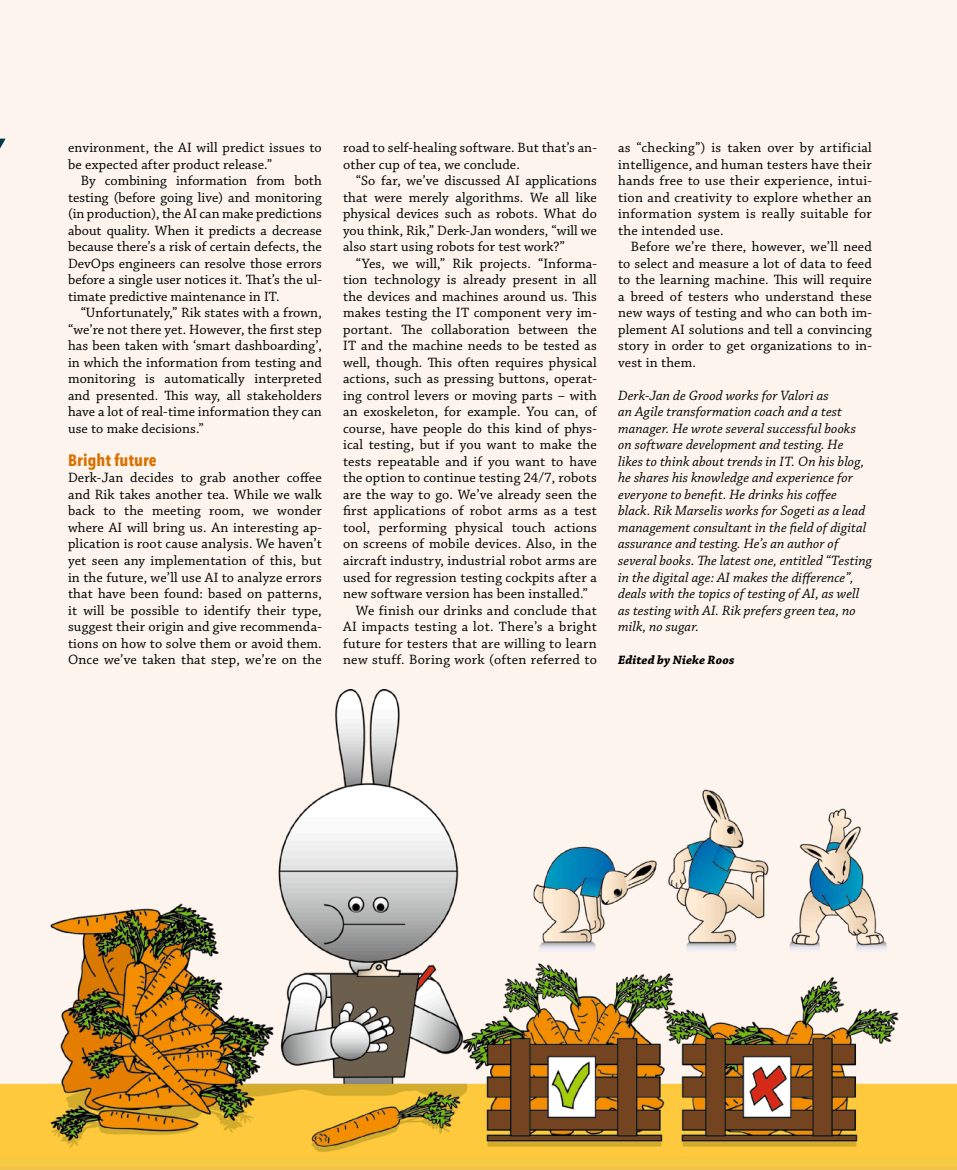
<style>
.page{position:relative;width:957px;height:1170px;background:#fff}
.page>*{position:absolute;margin:0;border:0;box-sizing:border-box;transform-origin:0 0}
.Tussenkop{font:700 16.5px "Avenir Next Condensed";letter-spacing:.01em;color:#d97000}
.Body{font:14.25px/16.5px "Chaparral Pro";letter-spacing:.01em;color:#000;text-align:justify}
.Over_de_auteur{font:italic 14.25px/16.5px "Chaparral Pro";letter-spacing:.005em;color:#000}
.Body_1ste_alinea{font:14.25px/16.5px "Chaparral Pro";letter-spacing:.01em;color:#000;text-align:justify}
.Redactie{font:italic 700 12.75px "Chaparral Pro";letter-spacing:.005em;color:#000}
</style>
<div class="page">
<div style="left:0;top:0;width:957px;height:1169px;background:#fdf5ed"></div>
<svg style="left:0;top:139px;width:6px;height:10px"></svg>
<img style="left:0;top:689px;width:957px;height:480px">
<p class="Body" style="left:68px;top:140px;width:255px">environment, the AI will predict issues to be expected after product release.”</p>
<p class="Body" style="left:68px;top:173px;width:255px;text-indent:13px">By combining information from both testing (before going live) and monitoring (in production), the AI can make predictions about quality. When it predicts a decrease because there’s a risk of certain defects, the DevOps engineers can resolve those errors before a single user notices it. That’s the ul&shy;timate predictive maintenance in IT.</p>
<p class="Body" style="left:68px;top:305px;width:255px;text-indent:13px">“Unfortunately,” Rik states with a frown, “we’re not there yet. However, the first step has been taken with ‘smart dashboarding’, in which the information from testing and monitoring is automatically interpreted and presented. This way, all stakeholders have a lot of real-time information they can use to make decisions.”</p>
<p class="Tussenkop" style="left:68px;top:450px;width:90px">Bright future</p>
<p class="Body_1ste_alinea" style="left:68px;top:470px;width:255px">Derk-Jan decides to grab another coffee and Rik takes another tea. While we walk back to the meeting room, we wonder where AI will bring us. An interesting ap&shy;plication is root cause analysis. We haven’t yet seen any implementation of this, but in the future, we’ll use AI to analyze errors that have been found: based on patterns, it will be possible to identify their type, suggest their origin and give recommenda&shy;tions on how to solve them or avoid them.<br>Once we’ve taken that step, we’re on the</p>
<p class="Body_1ste_alinea" style="left:343px;top:140px;width:255px">road to self-healing software. But that’s an&shy;other cup of tea, we conclude.</p>
<p class="Body" style="left:343px;top:173px;width:255px;text-indent:13px">“So far, we’ve discussed AI applications that were merely algorithms. We all like physical devices such as robots. What do you think, Rik,” Derk-Jan wonders, “will we also start using robots for test work?”</p>
<p class="Body" style="left:343px;top:255px;width:255px;text-indent:13px">“Yes, we will,” Rik projects. “Informa&shy;tion technology is already present in all the devices and machines around us. This makes testing the IT component very im&shy;portant. The collaboration between the IT and the machine needs to be tested as well, though. This often requires physical actions, such as pressing buttons, operat&shy;ing control levers or moving parts – with an exoskeleton, for example. You can, of course, have people do this kind of phys&shy;ical testing, but if you want to make the tests repeatable and if you want to have the option to continue testing 24/7, robots are the way to go. We’ve already seen the first applications of robot arms as a test tool, performing physical touch actions on screens of mobile devices. Also, in the aircraft industry, industrial robot arms are used for regression testing cockpits after a new software version has been installed.”</p>
<p class="Body" style="left:343px;top:602px;width:255px;text-indent:13px">We finish our drinks and conclude that AI impacts testing a lot. There’s a bright future for testers that are willing to learn new stuff. Boring work (often referred to</p>
<p class="Body" style="left:618px;top:140px;width:255px">as “checking”) is taken over by artificial intelligence, and human testers have their hands free to use their experience, intui&shy;tion and creativity to explore whether an information system is really suitable for the intended use.</p>
<p class="Body" style="left:618px;top:239px;width:255px;text-indent:13px">Before we’re there, however, we’ll need to select and measure a lot of data to feed to the learning machine. This will require a breed of testers who understand these new ways of testing and who can both im&shy;plement AI solutions and tell a convincing story in order to get organizations to in&shy;vest in them.</p>
<p class="Over_de_auteur" style="left:618px;top:387px;width:255px">Derk-Jan de Grood works for Valori as<br>an Agile transformation coach and a test manager. He wrote several successful books on software development and testing. He<br>likes to think about trends in IT. On his blog, he shares his knowledge and experience for everyone to benefit. He drinks his coffee black. Rik Marselis works for Sogeti as a lead management consultant in the field of digital assurance and testing. He’s an author of several books. The latest one, entitled “Testing in the digital age: AI makes the difference”, deals with the topics of testing of AI, as well as testing with AI. Rik prefers green tea, no milk, no sugar.</p>
<p class="Redactie" style="left:618px;top:652px;width:118px">Edited by Nieke Roos</p>
</div>
